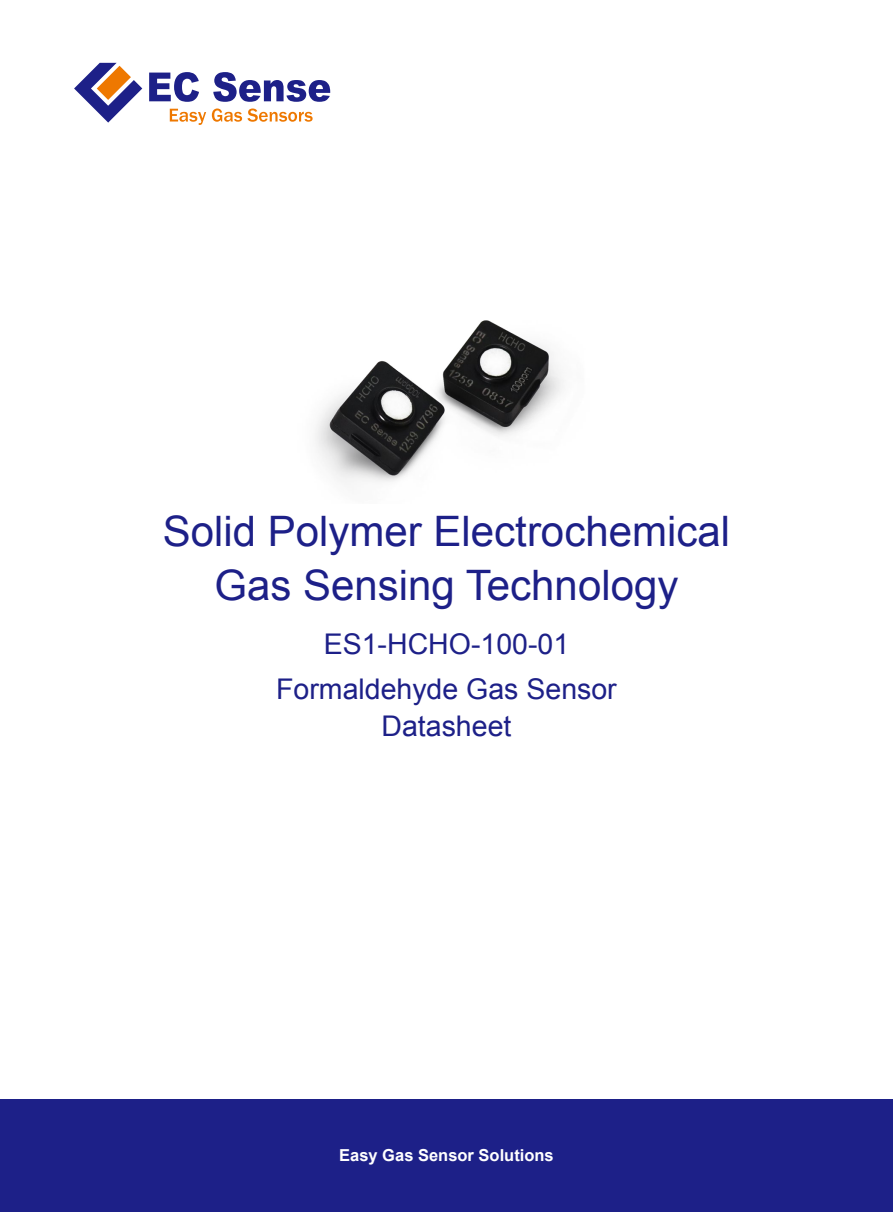
<style>
.page{position:relative;width:893px;height:1212px;background:#fff}
.page>*{position:absolute;margin:0;border:0;box-sizing:border-box;transform-origin:0 0}
.t1{font:42px/53.4px "Arial";color:#1d2088;text-align:center}
.t2{font:28.5px/37.2px "Arial";color:#1d2088;text-align:center}
.t3{font:700 16.5px "Arial";color:#fff}
</style>
<div class="page">
<svg style="left:149px;top:72px;width:50px;height:30px"></svg>
<svg style="left:213px;top:72px;width:117px;height:30px"></svg>
<svg style="left:74px;top:63px;width:68px;height:60px"></svg>
<svg style="left:170px;top:109px;width:36px;height:16px"></svg>
<svg style="left:212px;top:108px;width:101px;height:14px"></svg>
<img style="left:315px;top:320px;width:249px;height:163px">
<div style="left:0;top:1099px;width:893px;height:113px;background:#1d2088"></div>
<p class="t1" style="left:163px;top:505px;width:569px">Solid Polymer Electrochemical<br>Gas Sensing Technology</p>
<p class="t2" style="left:324px;top:626px;width:247px">ES1-HCHO-100-01</p>
<p class="t2" style="left:276px;top:670px;width:342px">Formaldehyde Gas Sensor<br>Datasheet</p>
<p class="t3" style="left:339px;top:1144px;width:216px">Easy Gas Sensor Solutions</p>
</div>
